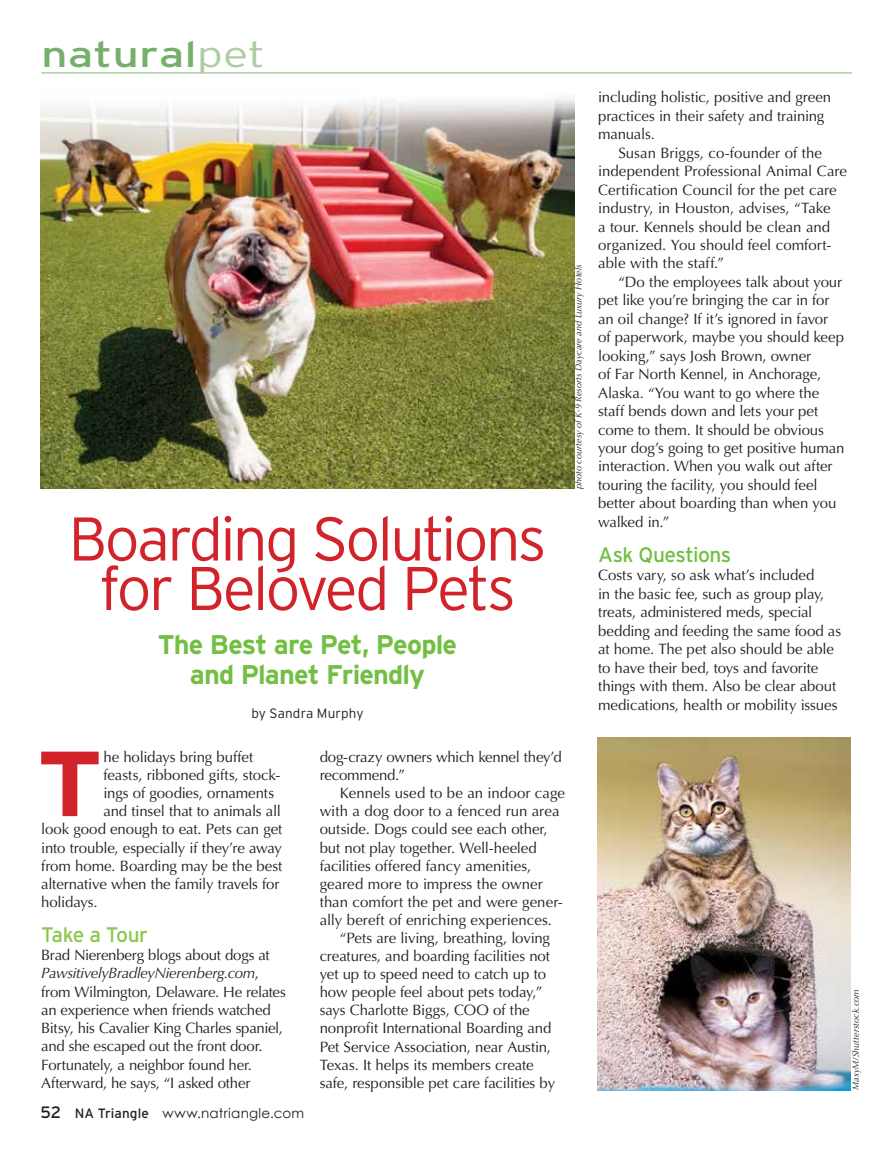
<style>
.page{position:relative;width:891px;height:1161px;background:#fff}
.page>*{position:absolute;margin:0;border:0;box-sizing:border-box;transform-origin:0 0}
.t1{font:700 92.1px "Interstate";color:#d2232a;scale:1.15 1}
.t2{font:300 61.5px/49.5px "Interstate";letter-spacing:-.045em;color:#d2232a;text-align:center}
.t3{font:36px "Interstate";color:#75af6a;scale:1.3 1}
.t4{font:700 27px/30px "Interstate";letter-spacing:-.03em;color:#72bf44;text-align:center}
.t5{font:21px "Interstate";letter-spacing:-.025em;color:#72bf44}
.t6{font:21px "Interstate";letter-spacing:-.035em;color:#8cc74b}
.t7{font:15px/18.5px "Optima LT Std";letter-spacing:-.005em;color:#231f20}
.t8{font:13.5px "Century Gothic";letter-spacing:.02em;color:#231f20}
.t9{font:300 13.5px "Interstate";letter-spacing:.01em;color:#231f20}
.t10{font:italic 9px "Optima LT Std";letter-spacing:.01em;color:#231f20}
.s1{font-weight:300;color:#adcda4}
.s2{font-style:italic}
.s3{font-family:"Interstate";font-size:16.5px}
.s4{font-family:"Interstate"}
</style>
<div class="page">
<hr style="left:41px;top:72px;width:811px;height:2px;background:#adcda4">
<img style="left:40px;top:98px;width:534px;height:390px">
<img style="left:597px;top:737px;width:253px;height:354px">
<h3 class="t3" style="left:41px;top:34px;width:174px">natural<span class="s1">pet</span></h3>
<h2 class="t2" style="left:68px;top:514px;width:480px">Boarding Solutions for Beloved Pets</h2>
<h3 class="t4" style="left:158px;top:629px;width:301px">The Best are Pet, People and Planet Friendly</h3>
<p class="t9" style="left:251px;top:706px;width:114px">by Sandra Murphy</p>
<p class="t10" style="left:573px;top:489px;width:226px;rotate:-90deg">photo courtesy of K-9 Resorts Daycare and Luxury Hotels</p>
<h1 class="t1" style="left:36px;top:732px;width:60px">T</h1>
<p class="t7" style="left:103px;top:748px;width:151px">he holidays bring buffet</p>
<p class="t7" style="left:103px;top:766px;width:178px">feasts, ribboned gifts, stock-</p>
<p class="t7" style="left:103px;top:784px;width:172px">ings of goodies, ornaments</p>
<p class="t7" style="left:103px;top:802px;width:179px">and tinsel that to animals all</p>
<p class="t7" style="left:41px;top:820px;width:243px">look good enough to eat. Pets can get</p>
<p class="t7" style="left:41px;top:838px;width:242px">into trouble, especially if they’re away</p>
<p class="t7" style="left:41px;top:857px;width:243px">from home. Boarding may be the best</p>
<p class="t7" style="left:41px;top:875px;width:240px">alternative when the family travels for</p>
<p class="t7" style="left:41px;top:893px;width:58px">holidays.</p>
<h3 class="t6" style="left:41px;top:923px;width:108px">Take a Tour</h3>
<p class="t7" style="left:41px;top:946px;width:246px">Brad Nierenberg blogs about dogs at <span class="s2">PawsitivelyBradleyNierenberg.com</span>, from Wilmington, Delaware. He relates an experience when friends watched Bitsy, his Cavalier King Charles spaniel, and she escaped out the front door.<br>Fortunately, a neighbor found her.<br>Afterward, he says, “I asked other</p>
<p class="t8" style="left:40px;top:1105px;width:265px"><span class="s3">52</span> <span class="s4">NA Triangle</span> www.natriangle.com</p>
<p class="t7" style="left:320px;top:748px;width:244px">dog-crazy owners which kennel they’d recommend.”</p>
<p class="t7" style="left:340px;top:784px;width:227px">Kennels used to be an indoor cage</p>
<p class="t7" style="left:320px;top:802px;width:241px">with a dog door to a fenced run area</p>
<p class="t7" style="left:320px;top:820px;width:229px">outside. Dogs could see each other,</p>
<p class="t7" style="left:320px;top:838px;width:219px">but not play together. Well-heeled</p>
<p class="t7" style="left:320px;top:857px;width:213px">facilities offered fancy amenities,</p>
<p class="t7" style="left:320px;top:875px;width:225px">geared more to impress the owner</p>
<p class="t7" style="left:320px;top:893px;width:245px">than comfort the pet and were gener-</p>
<p class="t7" style="left:320px;top:911px;width:234px">ally bereft of enriching experiences.</p>
<p class="t7" style="left:340px;top:929px;width:212px">“Pets are living, breathing, loving</p>
<p class="t7" style="left:320px;top:947px;width:232px">creatures, and boarding facilities not</p>
<p class="t7" style="left:320px;top:965px;width:228px">yet up to speed need to catch up to</p>
<p class="t7" style="left:320px;top:983px;width:224px">how people feel about pets today,”</p>
<p class="t7" style="left:320px;top:1001px;width:212px">says Charlotte Biggs, COO of the</p>
<p class="t7" style="left:320px;top:1019px;width:233px">nonprofit International Boarding and</p>
<p class="t7" style="left:320px;top:1037px;width:233px">Pet Service Association, near Austin,</p>
<p class="t7" style="left:320px;top:1056px;width:215px">Texas. It helps its members create</p>
<p class="t7" style="left:320px;top:1074px;width:237px">safe, responsible pet care facilities by</p>
<p class="t7" style="left:598px;top:88px;width:235px">including holistic, positive and green practices in their safety and training manuals.</p>
<p class="t7" style="left:598px;top:144px;width:251px;text-indent:20px">Susan Briggs, co-founder of the independent Professional Animal Care Certification Council for the pet care industry, in Houston, advises, “Take<br>a tour. Kennels should be clean and organized. You should feel comfort&shy;able with the staff.”</p>
<p class="t7" style="left:598px;top:273px;width:248px;text-indent:20px">“Do the employees talk about your pet like you’re bringing the car in for an oil change? If it’s ignored in favor<br>of paperwork, maybe you should keep looking,” says Josh Brown, owner<br>of Far North Kennel, in Anchorage, Alaska. “You want to go where the staff bends down and lets your pet come to them. It should be obvious your dog’s going to get positive human interaction. When you walk out after touring the facility, you should feel better about boarding than when you walked in.”</p>
<h3 class="t5" style="left:598px;top:543px;width:135px">Ask Questions</h3>
<p class="t7" style="left:598px;top:566px;width:245px">Costs vary, so ask what’s included<br>in the basic fee, such as group play, treats, administered meds, special bedding and feeding the same food as at home. The pet also should be able to have their bed, toys and favorite things with them. Also be clear about medications, health or mobility issues</p>
<p class="t10" style="left:851px;top:1090px;width:102px;rotate:-90deg">MaxyM/Shutterstock.com</p>
</div>
